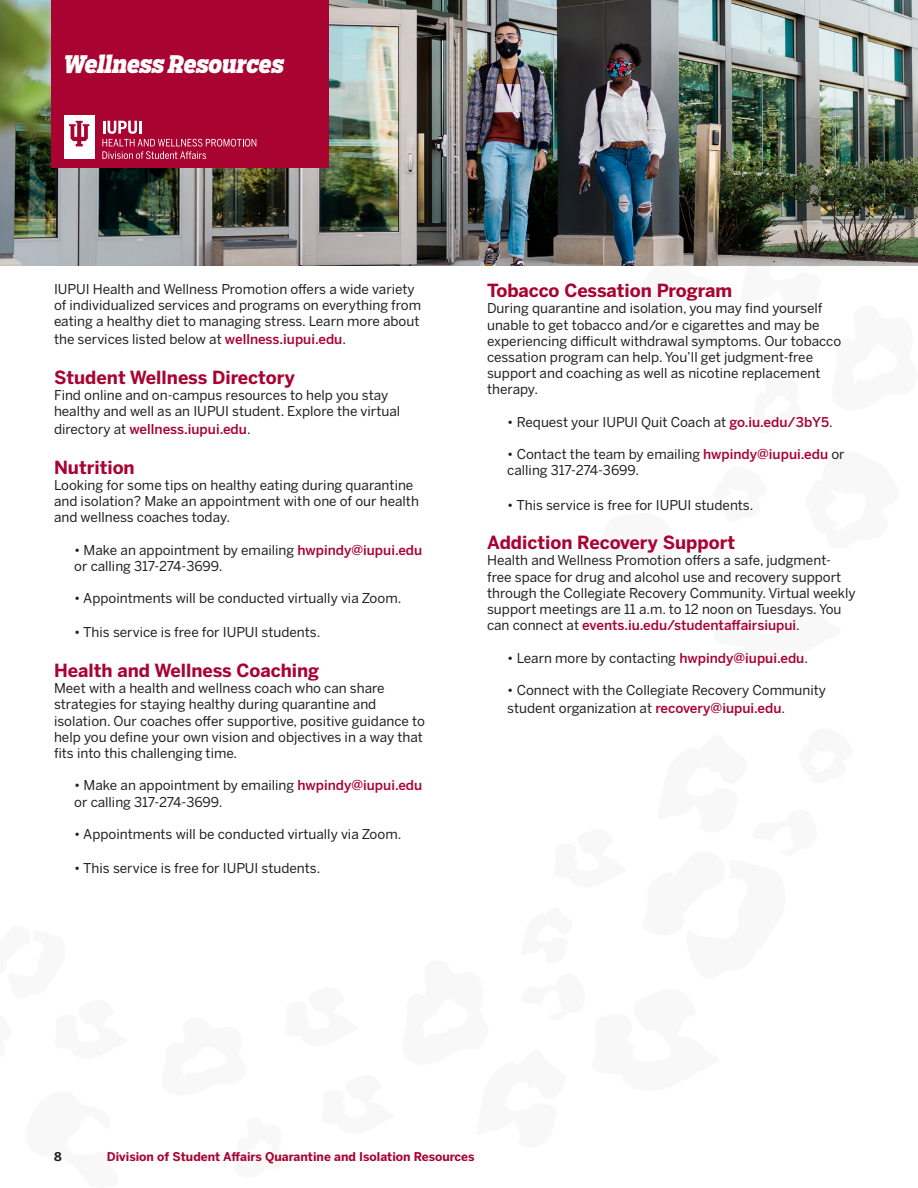
<style>
.page{position:relative;width:918px;height:1188px;background:#fff}
.page>*{position:absolute;margin:0;border:0;box-sizing:border-box;transform-origin:0 0}
.t1{font:italic 900 24px "Salvo Serif Cond";color:#fff}
.t2{font:700 18px "Benton Sans";color:#a90332}
.t3{font:13.5px/16.2px "Benton Sans";color:#231f20}
.t4{font:500 13.5px "Benton Sans";color:#a90332}
.t5{font:700 12px "Benton Sans";color:#a90332}
.t6{font:700 12px "Benton Sans";color:#231f20}
.s1{font-weight:500;color:#a90332}
.s2{font-weight:400;color:#231f20}
</style>
<div class="page">
<img style="left:0;top:0;width:608px;height:266px">
<img style="left:608px;top:0;width:310px;height:266px">
<div style="left:51px;top:0;width:278px;height:168px;background:#a90332"></div>
<div style="left:64px;top:115px;width:31px;height:44px;background:#fff"></div>
<svg style="left:69px;top:121px;width:20px;height:25px"></svg>
<svg style="left:102px;top:121px;width:154px;height:38px"></svg>
<h1 class="t1" style="left:64px;top:48px;width:222px">Wellness Resources</h1>
<p class="t3" style="left:54px;top:281px;width:369px">IUPUI Health and Wellness Promotion offers a wide variety of individualized services and programs on everything from eating a healthy diet to managing stress. Learn more about</p>
<p class="t3" style="left:54px;top:331px;width:294px">the services listed below at <span class="s1">wellness.iupui.edu</span>.</p>
<p class="t2" style="left:54px;top:366px;width:242px">Student Wellness Directory</p>
<p class="t3" style="left:54px;top:387px;width:348px">Find online and on-campus resources to help you stay healthy and well as an IUPUI student. Explore the virtual</p>
<p class="t4" style="left:54px;top:421px;width:198px"><span class="s2">directory at</span> wellness.iupui.edu<span class="s2">.</span></p>
<p class="t2" style="left:54px;top:456px;width:82px">Nutrition</p>
<p class="t3" style="left:54px;top:477px;width:366px">Looking for some tips on healthy eating during quarantine and isolation? Make an appointment with one of our health and wellness coaches today.</p>
<p class="t3" style="left:74px;top:542px;width:350px">• Make an appointment by emailing <span class="s1">hwpindy@iupui.edu </span>or calling 317-274-3699.</p>
<p class="t3" style="left:74px;top:590px;width:329px">• Appointments will be conducted virtually via Zoom.</p>
<p class="t3" style="left:74px;top:624px;width:248px">• This service is free for IUPUI students.</p>
<p class="t2" style="left:54px;top:659px;width:267px">Health and Wellness Coaching</p>
<p class="t3" style="left:54px;top:680px;width:373px">Meet with a health and wellness coach who can share strategies for staying healthy during quarantine and isolation. Our coaches offer supportive, positive guidance to help you define your own vision and objectives in a way that fits into this challenging time.</p>
<p class="t3" style="left:74px;top:777px;width:350px">• Make an appointment by emailing <span class="s1">hwpindy@iupui.edu </span>or calling 317-274-3699.</p>
<p class="t3" style="left:74px;top:826px;width:329px">• Appointments will be conducted virtually via Zoom.</p>
<p class="t3" style="left:74px;top:860px;width:248px">• This service is free for IUPUI students.</p>
<p class="t2" style="left:487px;top:279px;width:247px">Tobacco Cessation Program</p>
<p class="t3" style="left:487px;top:300px;width:356px">During quarantine and isolation, you may find yourself unable to get tobacco and/or e cigarettes and may be experiencing difficult withdrawal symptoms. Our tobacco cessation program can help. You’ll get judgment-free support and coaching as well as nicotine replacement therapy.</p>
<p class="t3" style="left:507px;top:414px;width:327px">• Request your IUPUI Quit Coach at <span class="s1">go.iu.edu/3bY5</span>.</p>
<p class="t3" style="left:507px;top:446px;width:339px">• Contact the team by emailing <span class="s1">hwpindy@iupui.edu</span> or calling 317-274-3699.</p>
<p class="t3" style="left:507px;top:497px;width:248px">• This service is free for IUPUI students.</p>
<p class="t2" style="left:487px;top:531px;width:249px">Addiction Recovery Support</p>
<p class="t3" style="left:487px;top:552px;width:370px">Health and Wellness Promotion offers a safe, judgment&shy;free space for drug and alcohol use and recovery support through the Collegiate Recovery Community. Virtual weekly support meetings are 11 a.m. to 12 noon on Tuesdays. You can connect at <span class="s1">events.iu.edu/studentaffairsiupui</span>.</p>
<p class="t3" style="left:507px;top:650px;width:302px">• Learn more by contacting <span class="s1">hwpindy@iupui.edu</span>.</p>
<p class="t3" style="left:507px;top:681px;width:320px;line-height:18px">• Connect with the Collegiate Recovery Community student organization at <span class="s1">recovery@iupui.edu</span>.</p>
<p class="t6" style="left:54px;top:1150px;width:9px">8</p>
<p class="t5" style="left:107px;top:1150px;width:369px">Division of Student Affairs Quarantine and Isolation Resources</p>
</div>
